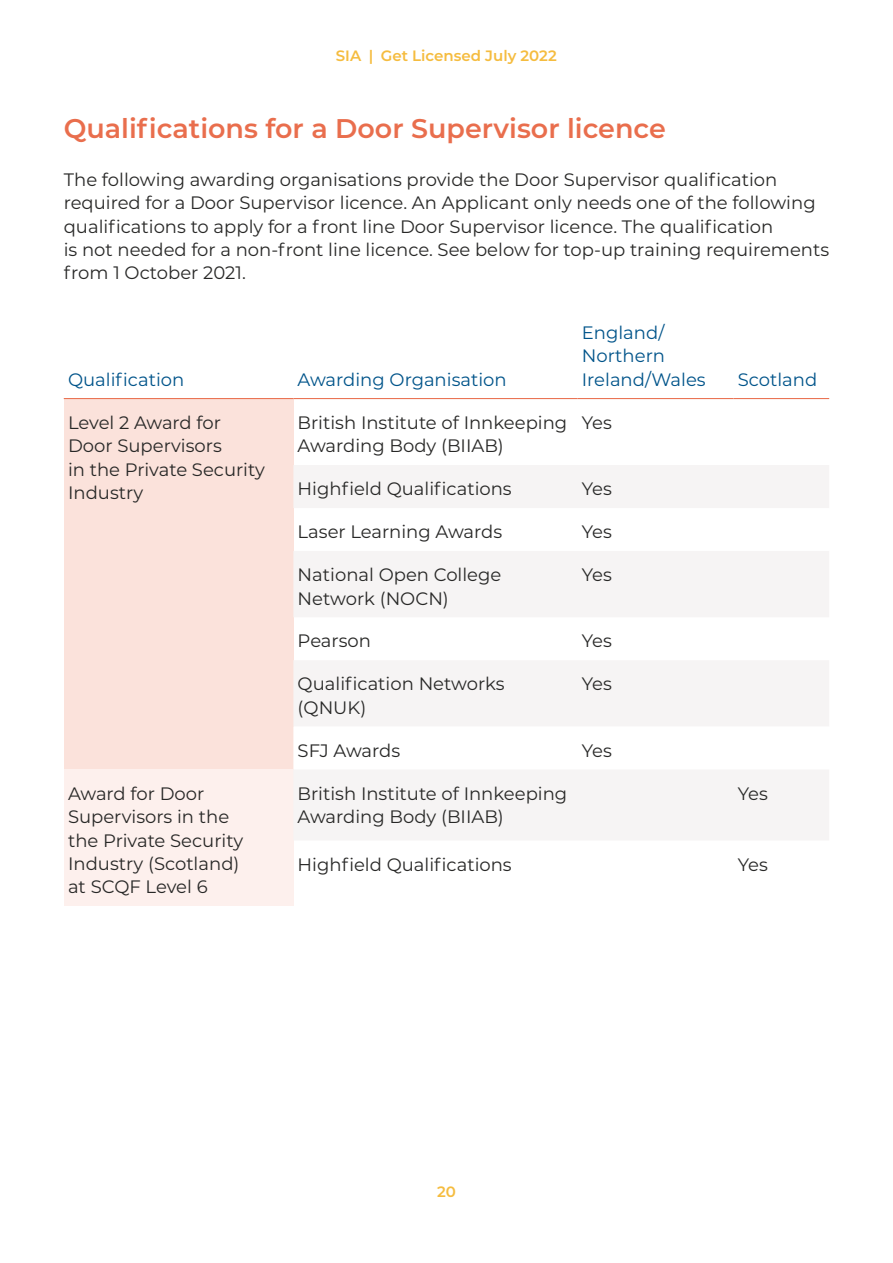
<style>
.page{position:relative;width:893px;height:1263px;background:#fff}
.page>*{position:absolute;margin:0;border:0;box-sizing:border-box;transform-origin:0 0}
.H2_1_column{font:600 27px "Montserrat";color:#e96e4d}
.Table{font:18px/23.4px "Montserrat";color:#282827}
.Body_1_column{font:18px/23.4px "Montserrat";color:#282827}
.Table_header{font:18px/23.4px "Montserrat";color:#00548a}
.t1{font:600 15px "Montserrat";color:#f5bc3f}
</style>
<div class="page">
<div style="left:64px;top:399px;width:229px;height:370px;background:#fbe2db"></div>
<div style="left:293px;top:465px;width:536px;height:43px;background:#f6f4f4"></div>
<div style="left:293px;top:551px;width:536px;height:66px;background:#f6f4f4"></div>
<div style="left:293px;top:660px;width:536px;height:66px;background:#f6f4f4"></div>
<div style="left:64px;top:769px;width:229px;height:137px;background:#fdf0ed"></div>
<div style="left:293px;top:769px;width:536px;height:71px;background:#f6f4f4"></div>
<hr style="left:64px;top:398px;width:229px;height:1px;background:#e96e4d">
<hr style="left:293px;top:398px;width:285px;height:1px;background:#e96e4d">
<hr style="left:578px;top:398px;width:155px;height:1px;background:#e96e4d">
<hr style="left:733px;top:398px;width:96px;height:1px;background:#e96e4d">
<p class="t1" style="left:336px;top:45px;width:222px">SIA | Get Licensed July 2022</p>
<h3 class="H2_1_column" style="left:64px;top:109px;width:604px">Qualifications for a Door Supervisor licence</h3>
<p class="Body_1_column" style="left:64px;top:167px;width:767px">The following awarding organisations provide the Door Supervisor qualification required for a Door Supervisor licence. An Applicant only needs one of the following qualifications to apply for a front line Door Supervisor licence. The qualification<br>is not needed for a non-front line licence. See below for top-up training requirements from 1 October 2021.</p>
<p class="Table_header" style="left:68px;top:367px;width:118px">Qualification</p>
<p class="Table_header" style="left:298px;top:367px;width:211px">Awarding Organisation</p>
<p class="Table_header" style="left:582px;top:320px;width:125px">England/<br>Northern<br>Ireland/Wales</p>
<p class="Table" style="left:68px;top:410px;width:198px">Level 2 Award for<br>Door Supervisors<br>in the Private Security<br>Industry</p>
<p class="Table" style="left:298px;top:410px;width:271px">British Institute of Innkeeping<br>Awarding Body (BIIAB)</p>
<p class="Table" style="left:582px;top:410px;width:32px">Yes</p>
<p class="Table" style="left:298px;top:476px;width:216px">Highfield Qualifications</p>
<p class="Table" style="left:582px;top:476px;width:32px">Yes</p>
<p class="Table" style="left:298px;top:519px;width:206px">Laser Learning Awards</p>
<p class="Table" style="left:582px;top:519px;width:32px">Yes</p>
<p class="Table" style="left:298px;top:562px;width:205px">National Open College<br>Network (NOCN)</p>
<p class="Table" style="left:582px;top:562px;width:32px">Yes</p>
<p class="Table" style="left:298px;top:629px;width:75px">Pearson</p>
<p class="Table" style="left:582px;top:629px;width:32px">Yes</p>
<p class="Table" style="left:298px;top:672px;width:208px">Qualification Networks (QNUK)</p>
<p class="Table" style="left:582px;top:672px;width:32px">Yes</p>
<p class="Table" style="left:298px;top:738px;width:104px">SFJ Awards</p>
<p class="Table" style="left:582px;top:738px;width:32px">Yes</p>
<p class="Table_header" style="left:738px;top:367px;width:81px">Scotland</p>
<p class="Table" style="left:68px;top:781px;width:177px">Award for Door<br>Supervisors in the the Private Security<br>Industry (Scotland) at SCQF Level 6</p>
<p class="Table" style="left:298px;top:781px;width:271px">British Institute of Innkeeping<br>Awarding Body (BIIAB)</p>
<p class="Table" style="left:738px;top:781px;width:32px">Yes</p>
<p class="Table" style="left:298px;top:852px;width:216px">Highfield Qualifications</p>
<p class="Table" style="left:738px;top:852px;width:32px">Yes</p>
<p class="t1" style="left:437px;top:1181px;width:20px">20</p>
</div>
